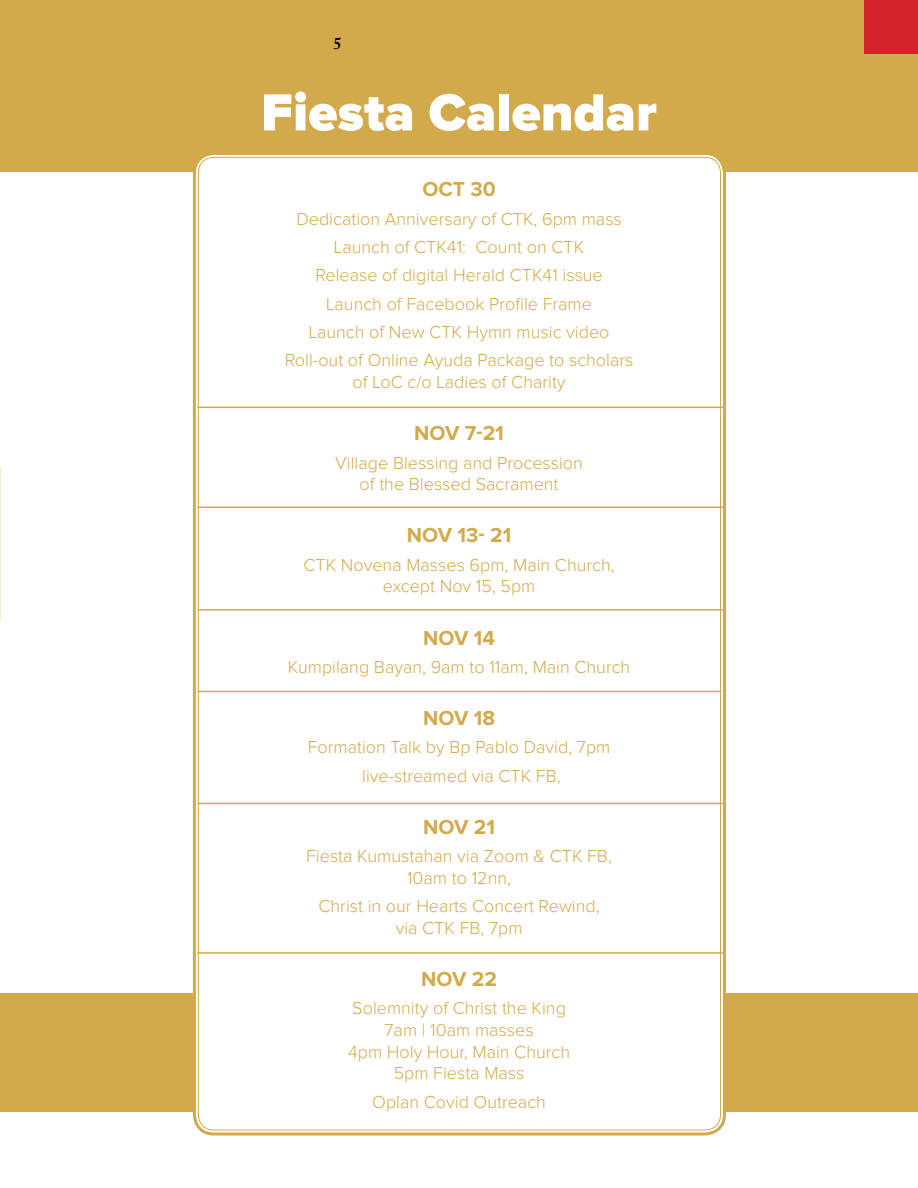
<style>
.page{position:relative;width:918px;height:1188px;background:#fff}
.page>*{position:absolute;margin:0;border:0;box-sizing:border-box;transform-origin:0 0}
.t1{font:900 54px "Proxima Nova";color:#fff}
.t2{font:700 21px "Proxima Nova";color:#d2aa4c}
.t3{font:300 18px/21.6px "Proxima Nova";color:#d2aa4c;text-align:center}
.t4{font:700 16.5px "Adobe Caslon Pro";color:#000}
</style>
<div class="page">
<div style="left:0;top:994px;width:918px;height:118px;background:#d2aa4c"></div>
<div style="left:0;top:0;width:918px;height:171px;background:#d2aa4c"></div>
<div style="left:864px;top:0;width:54px;height:54px;background:#d2232a"></div>
<div style="left:196px;top:155px;width:527px;height:977px;background:#fff;border-radius:18px"></div>
<div style="left:193px;top:152px;width:533px;height:984px;border:3px solid #d2aa4c;border-radius:20px"></div>
<hr style="left:197px;top:407px;width:529px;height:1px;background:#d2aa4c">
<hr style="left:197px;top:507px;width:529px;height:1px;background:#d2aa4c">
<hr style="left:197px;top:609px;width:529px;height:2px;background:#d2aa4c">
<hr style="left:197px;top:691px;width:524px;height:1px;background:#d2aa4c">
<hr style="left:197px;top:803px;width:529px;height:1px;background:#d2aa4c">
<hr style="left:197px;top:952px;width:529px;height:2px;background:#d2aa4c">
<p class="t4" style="left:333px;top:34px;width:10px">5</p>
<h1 class="t1" style="left:261px;top:88px;width:397px">Fiesta Calendar</h1>
<p class="t2" style="left:422px;top:180px;width:75px">OCT 30</p>
<p class="t3" style="left:285px;top:205px;width:350px;line-height:28.3px">Dedication Anniversary of CTK, 6pm mass Launch of CTK41: Count on CTK<br>Release of digital Herald CTK41 issue<br>Launch of Facebook Profile Frame<br>Launch of New CTK Hymn music video Roll-out of Online Ayuda Package to scholars</p>
<p class="t3" style="left:353px;top:372px;width:214px">of LoC c/o Ladies of Charity</p>
<p class="t2" style="left:414px;top:424px;width:91px">NOV 7-21</p>
<p class="t3" style="left:335px;top:453px;width:249px">Village Blessing and Procession of the Blessed Sacrament</p>
<p class="t2" style="left:407px;top:526px;width:106px">NOV 13- 21</p>
<p class="t3" style="left:303px;top:555px;width:313px">CTK Novena Masses 6pm, Main Church, except Nov 15, 5pm</p>
<p class="t2" style="left:423px;top:628px;width:73px">NOV 14</p>
<p class="t3" style="left:288px;top:657px;width:344px">Kumpilang Bayan, 9am to 11am, Main Church</p>
<p class="t2" style="left:423px;top:709px;width:74px">NOV 18</p>
<p class="t3" style="left:308px;top:734px;width:304px;line-height:28.3px">Formation Talk by Bp Pablo David, 7pm live-streamed via CTK FB,</p>
<p class="t2" style="left:423px;top:817px;width:73px">NOV 21</p>
<p class="t3" style="left:306px;top:846px;width:307px">Fiesta Kumustahan via Zoom &amp; CTK FB,<br>10am to 12nn,</p>
<p class="t3" style="left:319px;top:896px;width:283px">Christ in our Hearts Concert Rewind, via CTK FB, 7pm</p>
<p class="t2" style="left:421px;top:970px;width:77px">NOV 22</p>
<p class="t3" style="left:348px;top:998px;width:224px">Solemnity of Christ the King<br>7am | 10am masses<br>4pm Holy Hour, Main Church<br>5pm Fiesta Mass</p>
<p class="t3" style="left:372px;top:1092px;width:175px">Oplan Covid Outreach</p>
</div>
